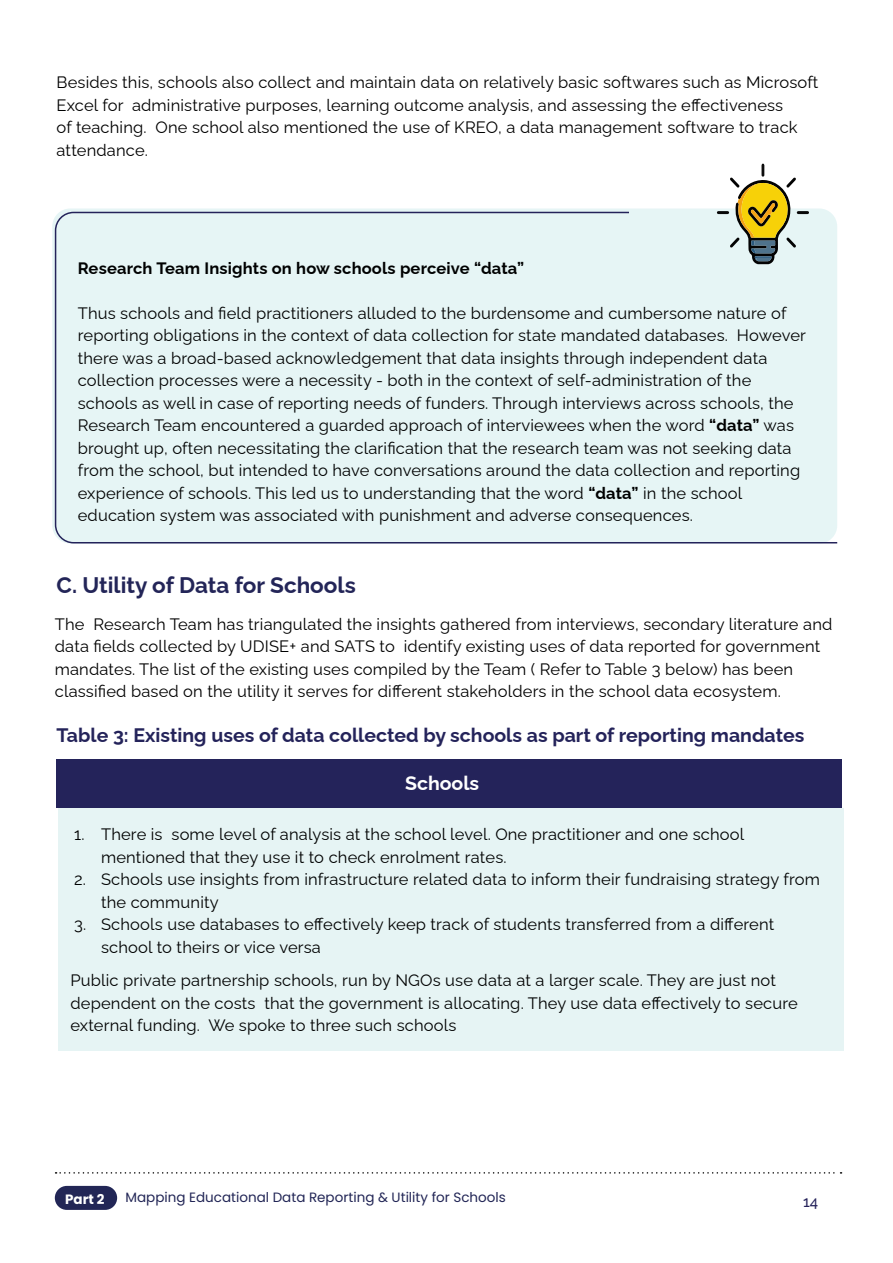
<style>
.page{position:relative;width:893px;height:1263px;background:#fff}
.page>*{position:absolute;margin:0;border:0;box-sizing:border-box;transform-origin:0 0}
.t1{font:700 22.5px "Raleway";color:#232558}
.t2{font:700 19.5px "Raleway";color:#24235a}
.t3{font:700 19.5px "Raleway";color:#fff}
.t4{font:16.5px/22.5px "Raleway";letter-spacing:.01em;color:#000101}
.t5{font:700 16.5px "Raleway";letter-spacing:.01em;color:#000101}
.t6{font:500 15px "Raleway";color:#25225a}
.t7{font:13.5px "Poppins";color:#222656}
.t8{font:700 13.5px "Poppins";color:#fff}
.s1{font-weight:700}
</style>
<div class="page">
<div style="left:54px;top:211px;width:784px;height:333px;background:#e6f5f5"></div>
<div style="left:57px;top:759px;width:785px;height:49px;background:#24235a"></div>
<div style="left:58px;top:808px;width:786px;height:242px;background:#e6f4f4"></div>
<svg style="left:56px;top:1172px;width:785px;height:1px"></svg>
<div style="left:55px;top:1186px;width:62px;height:24px;background:#222656;border-radius:12px"></div>
<svg style="left:717px;top:164px;width:92px;height:100px"></svg>
<p class="t4" style="left:57px;top:69px;width:763px">Besides this, schools also collect and maintain data on relatively basic softwares such as Microsoft Excel for administrative purposes, learning outcome analysis, and assessing the effectiveness<br>of teaching. One school also mentioned the use of KREO, a data management software to track attendance.</p>
<p class="t5" style="left:78px;top:255px;width:448px">Research Team Insights on how schools perceive “data”</p>
<p class="t4" style="left:78px;top:300px;width:730px">Thus schools and field practitioners alluded to the burdensome and cumbersome nature of reporting obligations in the context of data collection for state mandated databases. However there was a broad-based acknowledgement that data insights through independent data collection processes were a necessity - both in the context of self-administration of the schools as well in case of reporting needs of funders. Through interviews across schools, the Research Team encountered a guarded approach of interviewees when the word <span class="s1">“data”</span> was brought up, often necessitating the clarification that the research team was not seeking data from the school, but intended to have conversations around the data collection and reporting experience of schools. This led us to understanding that the word <span class="s1">“data”</span> in the school education system was associated with punishment and adverse consequences.</p>
<h1 class="t1" style="left:57px;top:567px;width:301px">C. Utility of Data for Schools</h1>
<p class="t4" style="left:55px;top:611px;width:779px">The Research Team has triangulated the insights gathered from interviews, secondary literature and data fields collected by UDISE+ and SATS to identify existing uses of data reported for government mandates. The list of the existing uses compiled by the Team ( Refer to Table 3 below) has been classified based on the utility it serves for different stakeholders in the school data ecosystem.</p>
<p class="t2" style="left:57px;top:720px;width:749px">Table 3: Existing uses of data collected by schools as part of reporting mandates</p>
<p class="t3" style="left:405px;top:767px;width:76px">Schools</p>
<p class="t4" style="left:101px;top:821px;width:645px;text-indent:-27px">1. There is some level of analysis at the school level. One practitioner and one school mentioned that they use it to check enrolment rates.</p>
<p class="t4" style="left:101px;top:866px;width:720px;text-indent:-27px">2. Schools use insights from infrastructure related data to inform their fundraising strategy from the community</p>
<p class="t4" style="left:101px;top:911px;width:675px;text-indent:-27px">3. Schools use databases to effectively keep track of students transferred from a different school to theirs or vice versa</p>
<p class="t4" style="left:70px;top:967px;width:729px">Public private partnership schools, run by NGOs use data at a larger scale. They are just not dependent on the costs that the government is allocating. They use data effectively to secure external funding. We spoke to three such schools</p>
<p class="t8" style="left:65px;top:1191px;width:41px">Part 2</p>
<p class="t7" style="left:125px;top:1190px;width:382px">Mapping Educational Data Reporting &amp; Utility for Schools</p>
<p class="t6" style="left:803px;top:1189px;width:17px">14</p>
</div>
